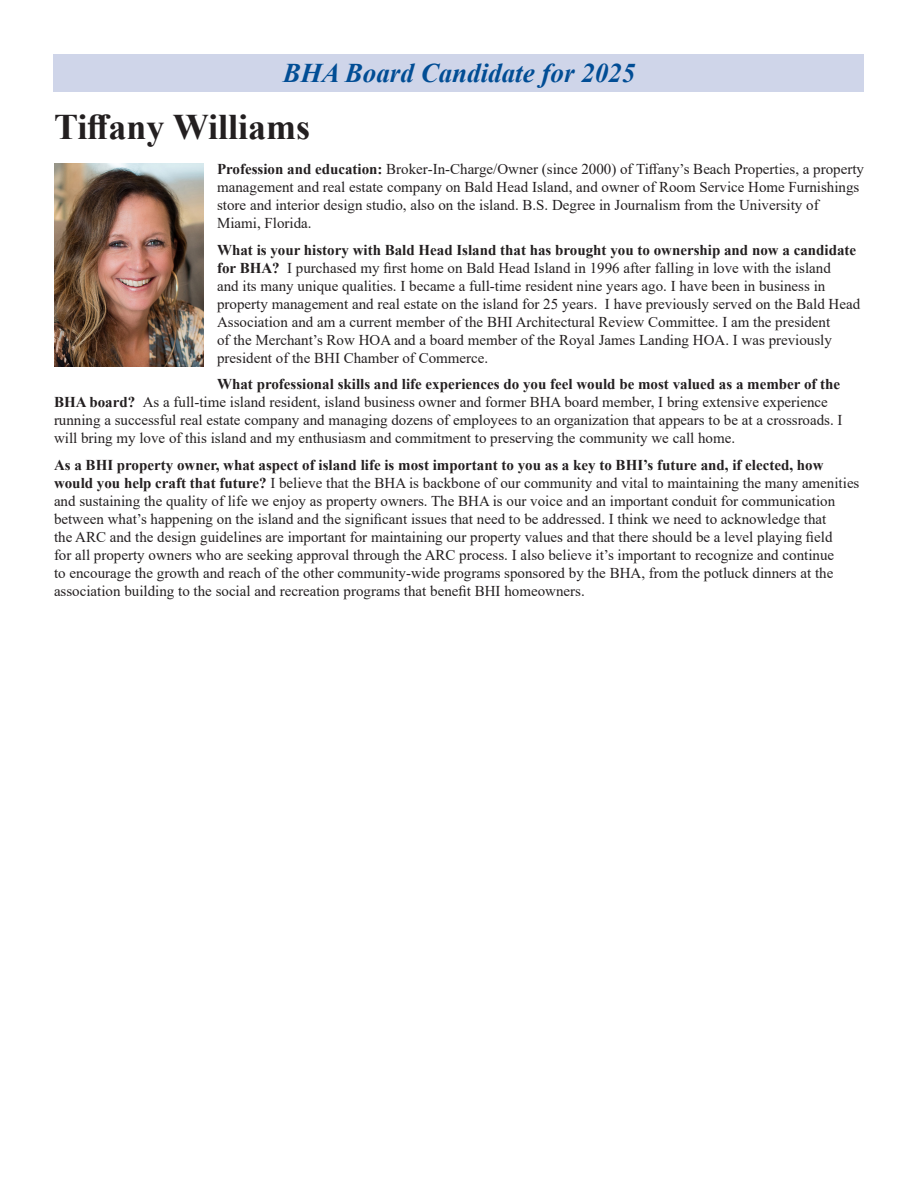
<style>
.page{position:relative;width:918px;height:1188px;background:#fff}
.page>*{position:absolute;margin:0;border:0;box-sizing:border-box;transform-origin:0 0}
.Body_Copy1{font:700 36px "Times New Roman";color:#231f20}
.t1{font:italic 700 27px "Times New Roman";color:#014d95}
.Body_Copy1-2{font:15px/18px "Times New Roman";color:#231f20}
.s1{font-weight:700}
</style>
<div class="page">
<img style="left:54px;top:164px;width:150px;height:202px">
<div style="left:54px;top:54px;width:810px;height:38px;background:#cfd5e9"></div>
<p class="t1" style="left:283px;top:54px;width:354px">BHA Board Candidate for 2025</p>
<p class="Body_Copy1" style="left:54px;top:101px;width:258px">Tiffany Williams</p>
<p class="Body_Copy1-2" style="left:217px;top:160px;width:648px"><span class="s1">Profession and education:</span> Broker-In-Charge/Owner (since 2000) of Tiffany’s Beach Properties, a property management and real estate company on Bald Head Island, and owner of Room Service Home Furnishings store and interior design studio, also on the island. B.S. Degree in Journalism from the University of Miami, Florida.</p>
<p class="Body_Copy1-2" style="left:217px;top:240px;width:645px"><span class="s1">What is your history with Bald Head Island that has brought you to ownership and now a candidate for BHA?</span> I purchased my first home on Bald Head Island in 1996 after falling in love with the island<br>and its many unique qualities. I became a full-time resident nine years ago. I have been in business in property management and real estate on the island for 25 years. I have previously served on the Bald Head Association and am a current member of the BHI Architectural Review Committee. I am the president<br>of the Merchant’s Row HOA and a board member of the Royal James Landing HOA. I was previously president of the BHI Chamber of Commerce.</p>
<p class="Body_Copy1-2" style="left:54px;top:375px;width:790px;text-indent:163px"><span class="s1">What professional skills and life experiences do you feel would be most valued as a member of the BHA board?</span> As a full-time island resident, island business owner and former BHA board member, I bring extensive experience running a successful real estate company and managing dozens of employees to an organization that appears to be at a crossroads. I will bring my love of this island and my enthusiasm and commitment to preserving the community we call home.</p>
<p class="Body_Copy1-2" style="left:54px;top:456px;width:807px"><span class="s1">As a BHI property owner, what aspect of island life is most important to you as a key to BHI’s future and, if elected, how would you help craft that future?</span> I believe that the BHA is backbone of our community and vital to maintaining the many amenities and sustaining the quality of life we enjoy as property owners. The BHA is our voice and an important conduit for communication between what’s happening on the island and the significant issues that need to be addressed. I think we need to acknowledge that<br>the ARC and the design guidelines are important for maintaining our property values and that there should be a level playing field<br>for all property owners who are seeking approval through the ARC process. I also believe it’s important to recognize and continue<br>to encourage the growth and reach of the other community-wide programs sponsored by the BHA, from the potluck dinners at the association building to the social and recreation programs that benefit BHI homeowners.</p>
</div>
